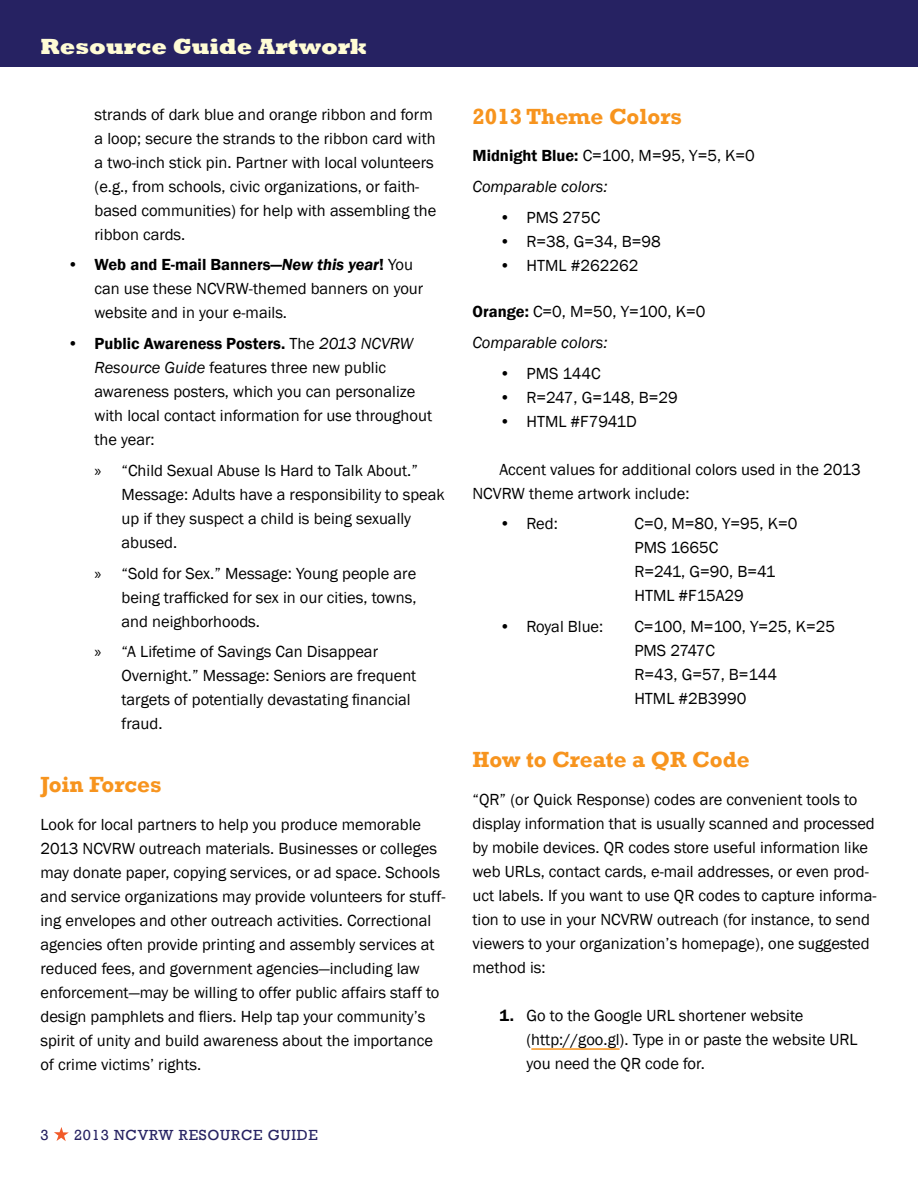
<style>
.page{position:relative;width:918px;height:1188px;background:#fff}
.page>*{position:absolute;margin:0;border:0;box-sizing:border-box;transform-origin:0 0}
.t1{font:700 22.5px "Rockwell";color:#f7941e}
.t2{font:800 22.5px "Rockwell";color:#fffcd5}
.t3{font:16.5px/24px "Franklin Gothic";color:#000}
.t4{font:15px "Rockwell";letter-spacing:.05em;color:#262262}
.s1{font-weight:600}
.s2{font-weight:600;font-style:italic}
.s3{font-style:italic}
.s4{font-family:"Myriad Pro"}
</style>
<div class="page">
<div style="left:0;top:0;width:918px;height:68px;background:#262262"></div>
<svg style="left:54px;top:1127px;width:15px;height:14px"></svg>
<hr style="left:531px;top:1048px;width:89px;height:2px;background:#f7941e">
<h1 class="t2" style="left:40px;top:34px;width:328px">Resource Guide Artwork</h1>
<p class="t3" style="left:94px;top:102px;width:343px">strands of dark blue and orange ribbon and form a loop; secure the strands to the ribbon card with a two-inch stick pin. Partner with local volunteers (e.g., from schools, civic organizations, or faith&shy;based communities) for help with assembling the ribbon cards.</p>
<p class="t3" style="left:94px;top:253px;width:330px;text-indent:-27px"><span class="s1">• Web and E-mail Banners—</span><span class="s2">New this year</span><span class="s1">!</span> You can use these NCVRW-themed banners on your website and in your e-mails.</p>
<p class="t3" style="left:94px;top:332px;width:339px;text-indent:-27px"><span class="s1">• Public Awareness Posters.</span> The <span class="s3">2013 NCVRW Resource Guide</span> features three new public awareness posters, which you can personalize with local contact information for use throughout the year:</p>
<p class="t3" style="left:121px;top:459px;width:325px;text-indent:-27px"><span class="s4">»</span> “Child Sexual Abuse Is Hard to Talk About.” Message: Adults have a responsibility to speak up if they suspect a child is being sexually abused.</p>
<p class="t3" style="left:121px;top:562px;width:297px;text-align:justify;text-indent:-27px"><span class="s4">»</span> “Sold for Sex.” Message: Young people are being trafficked for sex in our cities, towns, and neighborhoods.</p>
<p class="t3" style="left:121px;top:640px;width:296px;text-indent:-27px"><span class="s4">»</span> “A Lifetime of Savings Can Disappear Overnight.” Message: Seniors are frequent targets of potentially devastating financial fraud.</p>
<p class="t1" style="left:40px;top:771px;width:123px">Join Forces</p>
<p class="t3" style="left:40px;top:813px;width:406px">Look for local partners to help you produce memorable 2013 NCVRW outreach materials. Businesses or colleges may donate paper, copying services, or ad space. Schools and service organizations may provide volunteers for stuff&shy;ing envelopes and other outreach activities. Correctional agencies often provide printing and assembly services at reduced fees, and government agencies—including law enforcement—may be willing to offer public affairs staff to design pamphlets and fliers. Help tap your community’s spirit of unity and build awareness about the importance of crime victims’ rights.</p>
<p class="t4" style="left:40px;top:1127px;width:10px">3</p>
<p class="t4" style="left:74px;top:1127px;width:245px">2013 NCVRW RESOURCE GUIDE</p>
<p class="t1" style="left:472px;top:102px;width:211px">2013 Theme Colors</p>
<p class="t3" style="left:472px;top:141px;width:284px;line-height:30.8px"><span class="s1">Midnight Blue:</span> C=100, M=95, Y=5, K=0<br><span class="s3">Comparable colors:</span></p>
<p class="t3" style="left:499px;top:205px;width:102px">• PMS 275C</p>
<p class="t3" style="left:499px;top:229px;width:163px">• R=38, G=34, B=98</p>
<p class="t3" style="left:499px;top:253px;width:140px">• HTML #262262</p>
<p class="t3" style="left:472px;top:297px;width:234px;line-height:30.8px"><span class="s1">Orange:</span> C=0, M=50, Y=100, K=0<br><span class="s3">Comparable colors:</span></p>
<p class="t3" style="left:499px;top:361px;width:103px">• PMS 144C</p>
<p class="t3" style="left:499px;top:385px;width:180px">• R=247, G=148, B=29</p>
<p class="t3" style="left:499px;top:409px;width:139px">• HTML #F7941D</p>
<p class="t3" style="left:472px;top:457px;width:390px;text-indent:27px">Accent values for additional colors used in the 2013<br>NCVRW theme artwork include:</p>
<p class="t3" style="left:499px;top:512px;width:60px">• Red:</p>
<p class="t3" style="left:634px;top:512px;width:165px">C=0, M=80, Y=95, K=0<br>PMS 1665C<br>R=241, G=90, B=41<br>HTML #F15A29</p>
<p class="t3" style="left:499px;top:615px;width:105px">• Royal Blue:</p>
<p class="t3" style="left:634px;top:615px;width:202px">C=100, M=100, Y=25, K=25<br>PMS 2747C<br>R=43, G=57, B=144<br>HTML #2B3990</p>
<p class="t1" style="left:472px;top:746px;width:279px">How to Create a QR Code</p>
<p class="t3" style="left:472px;top:787px;width:406px">“QR” (or Quick Response) codes are convenient tools to display information that is usually scanned and processed by mobile devices. QR codes store useful information like web URLs, contact cards, e-mail addresses, or even prod&shy;uct labels. If you want to use QR codes to capture informa&shy;tion to use in your NCVRW outreach (for instance, to send viewers to your organization’s homepage), one suggested method is:</p>
<p class="t3" style="left:526px;top:1003px;width:333px;text-indent:-27px"><span class="s1">1.</span> Go to the Google URL shortener website (http://goo.gl). Type in or paste the website URL you need the QR code for.</p>
</div>
